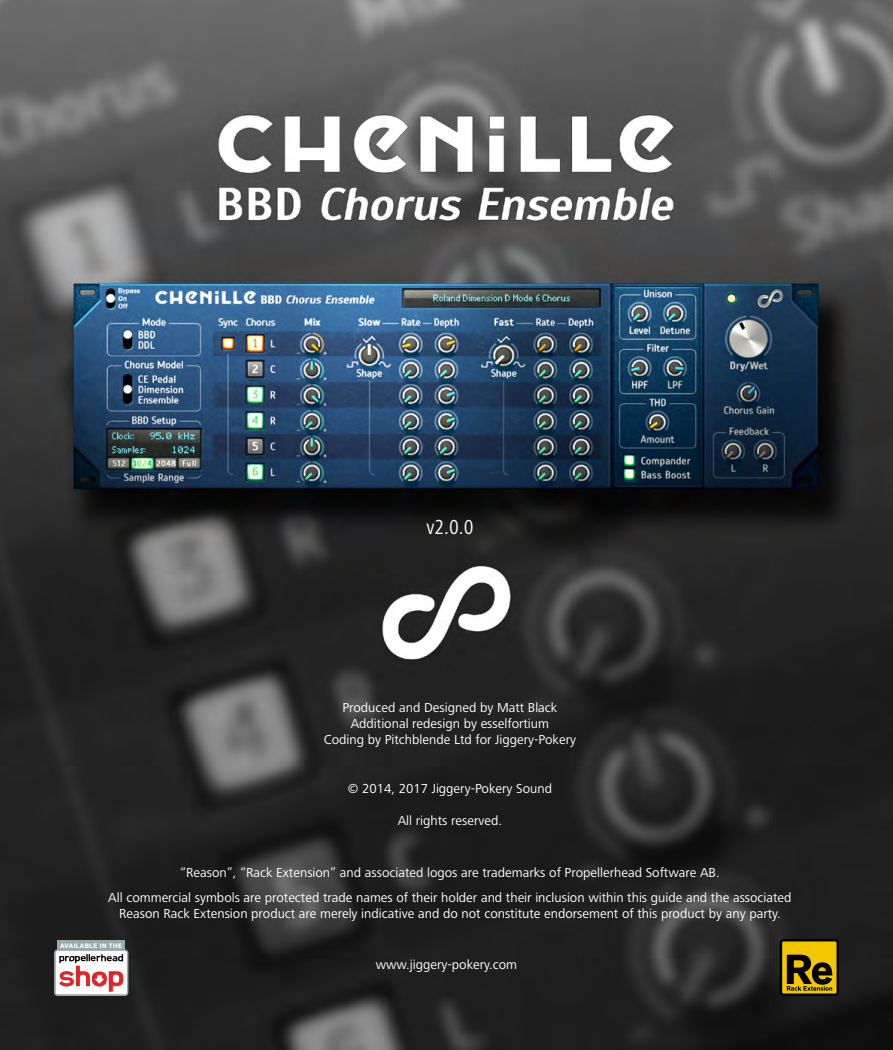
<style>
.page{position:relative;width:893px;height:1050px;background:#fff}
.page>*{position:absolute;margin:0;border:0;box-sizing:border-box;transform-origin:0 0}
.t1{font:condensed 21px "Frutiger Next LT";color:#fff}
.t2{font:13.5px/16.2px "Frutiger Next LT";color:#fff;text-align:center}
.t3{font:700 6.45px "Akzid Grtsk Next";letter-spacing:.055em;color:#fff}
</style>
<div class="page">
<img style="left:0;top:0;width:891px;height:1050px">
<div style="left:57px;top:940px;width:68px;height:11px;background:#96a9a8"></div>
<svg style="left:54px;top:949px;width:74px;height:47px"></svg>
<svg style="left:779px;top:939px;width:59px;height:57px;background:#8a7100"></svg>
<h1 class="t1" style="left:426px;top:515px;width:49px">v2.0.0</h1>
<p class="t2" style="left:323px;top:699px;width:254px">Produced and Designed by Matt Black<br>Additional redesign by esselfortium<br>Coding by Pitchblende Ltd for Jiggery-Pokery</p>
<p class="t2" style="left:347px;top:780px;width:206px">© 2014, 2017 Jiggery-Pokery Sound</p>
<p class="t2" style="left:397px;top:813px;width:106px">All rights reserved.</p>
<p class="t2" style="left:108px;top:860px;width:684px;line-height:25.2px">“Reason”, “Rack Extension” and associated logos are trademarks of Propellerhead Software AB.<br>All commercial symbols are protected trade names of their holder and their inclusion within this guide and the associated</p>
<p class="t2" style="left:119px;top:906px;width:662px">Reason Rack Extension product are merely indicative and do not constitute endorsement of this product by any party.</p>
<p class="t3" style="left:60px;top:942px;width:63px">AVAILABLE IN THE</p>
<p class="t2" style="left:375px;top:956px;width:143px">www.jiggery-pokery.com</p>
</div>
